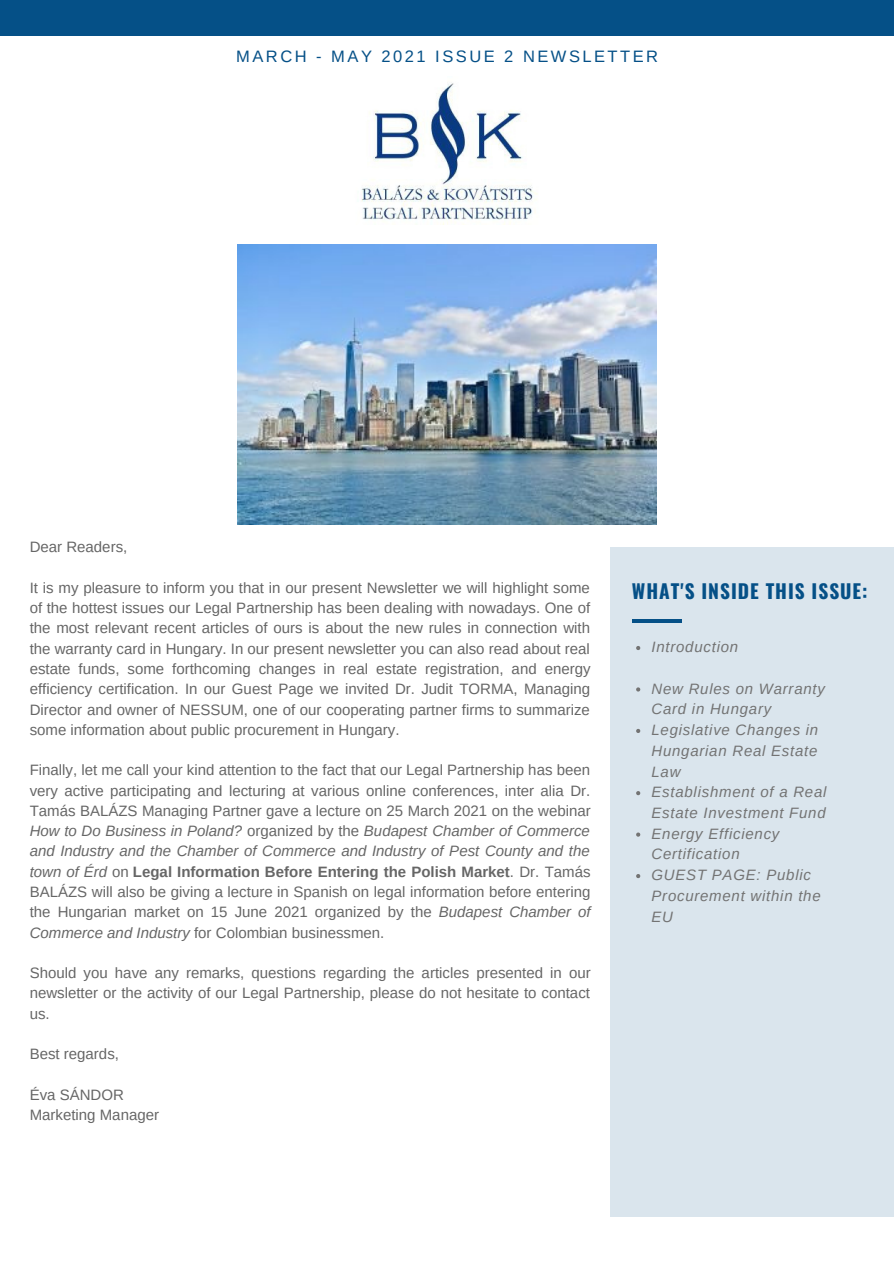
<style>
.page{position:relative;width:894px;height:1264px;background:#fff}
.page>*{position:absolute;margin:0;border:0;box-sizing:border-box;transform-origin:0 0}
.t1{font:700 19.35px "Oswald";letter-spacing:.05em;color:#055087}
.t2{font:16.5px "Arimo";letter-spacing:.15em;color:#055087}
.t3{font:15px/20.2px "Arimo";color:#666;text-align:justify}
.t4{font:italic 15px/20.7px "Arimo";letter-spacing:.05em;color:#737373}
.s1{font-style:italic}
.s2{font-weight:700}
</style>
<div class="page">
<div style="left:0;top:0;width:893px;height:36px;background:#055087"></div>
<div style="left:610px;top:547px;width:283px;height:669px;background:#dae5ed"></div>
<svg style="left:636px;top:646px;width:4px;height:4px"></svg>
<svg style="left:636px;top:687px;width:4px;height:4px"></svg>
<svg style="left:636px;top:729px;width:4px;height:4px"></svg>
<svg style="left:636px;top:791px;width:4px;height:4px"></svg>
<svg style="left:636px;top:832px;width:4px;height:4px"></svg>
<svg style="left:636px;top:874px;width:4px;height:4px"></svg>
<hr style="left:631px;top:619px;width:50px;height:4px;background:#055087">
<img style="left:238px;top:245px;width:417px;height:279px">
<img style="left:361px;top:83px;width:177px;height:141px">
<p class="t2" style="left:236px;top:47px;width:423px">MARCH - MAY 2021 ISSUE 2 NEWSLETTER</p>
<p class="t3" style="left:30px;top:537px;width:99px">Dear Readers,</p>
<p class="t3" style="left:30px;top:577px;width:562px">It is my pleasure to inform you that in our present Newsletter we will highlight some of the hottest issues our Legal Partnership has been dealing with nowadays. One of the most relevant recent articles of ours is about the new rules in connection with the warranty card in Hungary. In our present newsletter you can also read about real estate funds, some forthcoming changes in real estate registration, and energy efficiency certification. In our Guest Page we invited Dr. Judit TORMA, Managing Director and owner of NESSUM, one of our cooperating partner firms to summarize some information about public procurement in Hungary.</p>
<p class="t3" style="left:30px;top:760px;width:562px">Finally, let me call your kind attention to the fact that our Legal Partnership has been very active participating and lecturing at various online conferences, inter alia Dr.<br>Tamás BALÁZS Managing Partner gave a lecture on 25 March 2021 on the webinar <span class="s1">How to Do Business in Poland?</span> organized by the <span class="s1">Budapest Chamber of Commerce and Industry and the Chamber of Commerce and Industry of Pest County and the town of Érd</span> on <span class="s2">Legal Information Before Entering the Polish Market</span>. Dr. Tamás BALÁZS will also be giving a lecture in Spanish on legal information before entering the Hungarian market on 15 June 2021 organized by the <span class="s1">Budapest Chamber of Commerce and Industry</span> for Colombian businessmen.</p>
<p class="t3" style="left:30px;top:962px;width:562px">Should you have any remarks, questions regarding the articles presented in our newsletter or the activity of our Legal Partnership, please do not hesitate to contact us.</p>
<p class="t3" style="left:30px;top:1043px;width:91px">Best regards,</p>
<p class="t3" style="left:30px;top:1084px;width:96px">Éva SÁNDOR</p>
<p class="t3" style="left:30px;top:1104px;width:131px">Marketing Manager</p>
<p class="t1" style="left:631px;top:576px;width:237px">WHAT'S INSIDE THIS ISSUE:</p>
<p class="t4" style="left:651px;top:636px;width:88px">Introduction</p>
<p class="t4" style="left:651px;top:678px;width:175px">New Rules on Warranty<br>Card in Hungary</p>
<p class="t4" style="left:651px;top:719px;width:168px;text-align:justify">Legislative Changes in Hungarian Real Estate Law</p>
<p class="t4" style="left:651px;top:781px;width:176px">Establishment of a Real<br>Estate Investment Fund</p>
<p class="t4" style="left:651px;top:823px;width:129px">Energy Efficiency<br>Certification</p>
<p class="t4" style="left:651px;top:864px;width:171px">GUEST PAGE: Public<br>Procurement within the<br>EU</p>
</div>
